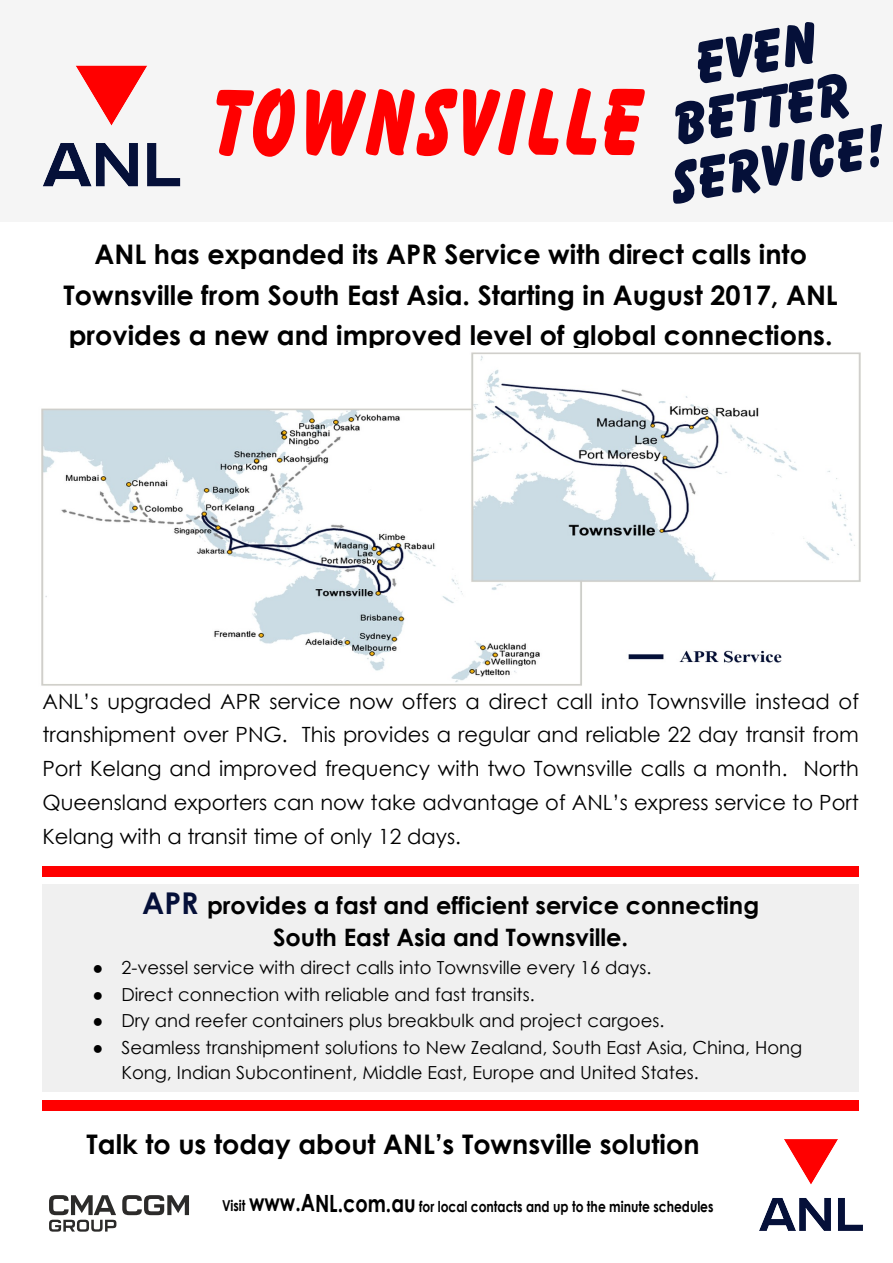
<style>
.page{position:relative;width:893px;height:1263px;background:#fff}
.page>*{position:absolute;margin:0;border:0;box-sizing:border-box;transform-origin:0 0}
.t1{font:90px "Balloonist SF Bold";letter-spacing:.035em;color:#f00;scale:.82 1}
.t2{font:56.7px "Balloonist SF Bold";color:#051039;scale:.95 1}
.t3{font:55.95px "Balloonist SF Bold";color:#051039}
.t4{font:700 27px/40.3px "Century Gothic";color:#000;text-align:center}
.t5{font:700 24px/32.4px "Century Gothic";color:#000;text-align:center}
.t6{font:21px/33.8px "Century Gothic";color:#000;text-align:justify}
.t7{font:18px/24.8px "Century Gothic";color:#000}
.t8{font:700 15.15px "Century Gothic";color:#000;scale:.81 1}
.s1{font-size:30px;color:#051039}
.s2{font-family:"Times New Roman"}
.s3{font-family:"Times New Roman";font-weight:700}
.s4{font-size:23.7px}
</style>
<div class="page">
<div style="left:0;top:0;width:893px;height:222px;background:#f5f5f5"></div>
<div style="left:43px;top:884px;width:816px;height:207px;background:#f0f0f0"></div>
<div style="left:43px;top:866px;width:816px;height:11px;background:#f00"></div>
<div style="left:43px;top:1100px;width:816px;height:11px;background:#f00"></div>
<svg style="left:122px;top:1195px;width:67px;height:20px"></svg>
<svg style="left:49px;top:1195px;width:67px;height:36px"></svg>
<img style="left:43px;top:65px;width:138px;height:122px">
<img style="left:759px;top:1139px;width:104px;height:92px">
<img style="left:41px;top:352px;width:820px;height:334px">
<h1 class="t1" style="left:205px;top:88px;width:527px">TOWNSVILLE</h1>
<h2 class="t2" style="left:687px;top:44px;width:131px;rotate:-11deg">even</h2>
<h2 class="t2" style="left:664px;top:106px;width:190px;rotate:-11deg">better</h2>
<h3 class="t3" style="left:662px;top:165px;width:218px;rotate:-11deg">service!</h3>
<p class="t4" style="left:64px;top:237px;width:776px">ANL has expanded its APR Service with direct calls into<br>Townsville from South East Asia. Starting in August 2017, ANL provides a new and improved level of global connections.</p>
<p class="t6" style="left:43px;top:686px;width:818px">ANL’s upgraded APR service now offers a direct call into Townsville instead of transhipment over PNG. This provides a regular and reliable 22 day transit from Port Kelang and improved frequency with two Townsville calls a month. North Queensland exporters can now take advantage of ANL’s express service to Port Kelang with a transit time of only 12 days.</p>
<p class="t5" style="left:142px;top:891px;width:618px"><span class="s1">APR</span> provides a fast and efficient service connecting<br>South East Asia and Townsville.</p>
<p class="t7" style="left:92px;top:957px;width:560px"><span class="s2">●</span> 2-vessel service with direct calls into Townsville every 16 days.</p>
<p class="t7" style="left:92px;top:983px;width:444px"><span class="s3">●</span> Direct connection with reliable and fast transits.</p>
<p class="t7" style="left:92px;top:1010px;width:573px"><span class="s2">●</span> Dry and reefer containers plus breakbulk and project cargoes.</p>
<p class="t7" style="left:121px;top:1037px;width:682px;text-indent:-29px"><span class="s2">●</span> Seamless transhipment solutions to New Zealand, South East Asia, China, Hong<br>Kong, Indian Subcontinent, Middle East, Europe and United States.</p>
<p class="t4" style="left:87px;top:1126px;width:614px">Talk to us today about ANL’s Townsville solution</p>
<p class="t8" style="left:222px;top:1200px;width:608px">Visit <span class="s4">www.ANL.com.au</span> for local contacts and up to the minute schedules</p>
</div>
